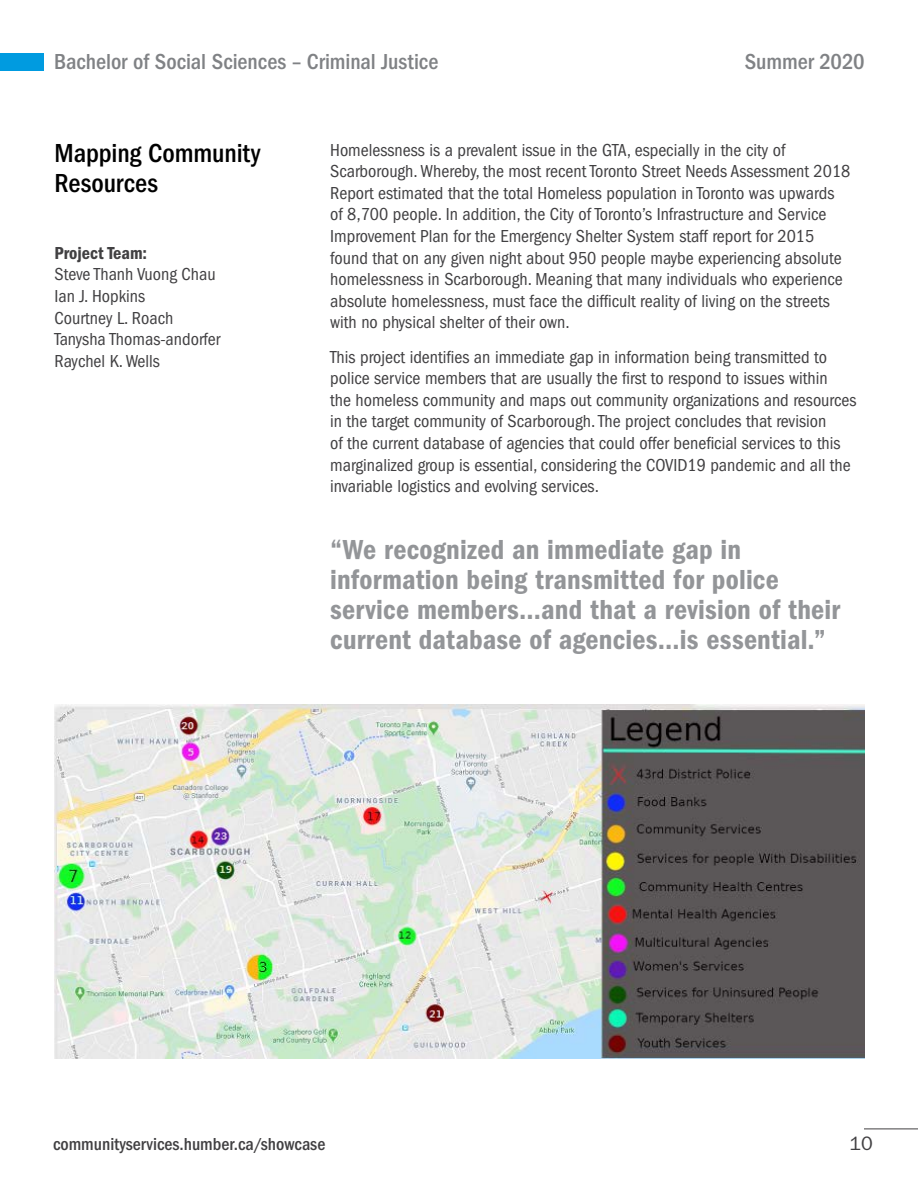
<style>
.page{position:relative;width:918px;height:1188px;background:#fff}
.page>*{position:absolute;margin:0;border:0;box-sizing:border-box;transform-origin:0 0}
.Quote_-_h1{font:28.5px/30px "ITC Franklin Gothic Std Dm Cd";letter-spacing:.005em;color:#939598}
.Big_copy_headings{font:500 condensed 27px/30px "ITC Franklin Gothic Std";letter-spacing:-.005em;color:#000}
.Grey_header_-_h2{font:500 condensed 22.5px "ITC Franklin Gothic Std";color:#808285}
.t1{font:19.5px "ITC Franklin Gothic Std";color:#414042}
.Body_copy_-_p{font:condensed 18px/21.6px "ITC Franklin Gothic Std";color:#414042}
.t2{font:500 condensed 18px "ITC Franklin Gothic Std";color:#414042}
.s1{font-family:"ITC Franklin Gothic Std Dm Cd";font-stretch:normal}
</style>
<div class="page">
<hr style="left:864px;top:1129px;width:54px;height:1px;background:#414042">
<img style="left:54px;top:704px;width:811px;height:354px">
<div style="left:0;top:53px;width:44px;height:18px;background:#009be0"></div>
<p class="Grey_header_-_h2" style="left:54px;top:49px;width:386px">Bachelor of Social Sciences – Criminal Justice</p>
<p class="Grey_header_-_h2" style="left:745px;top:49px;width:121px">Summer 2020</p>
<p class="Big_copy_headings" style="left:55px;top:138px;width:207px">Mapping Community<br>Resources</p>
<p class="Body_copy_-_p" style="left:55px;top:242px;width:167px"><span class="s1">Project Team:<br></span>Steve Thanh Vuong Chau<br>Ian J. Hopkins<br>Courtney L. Roach<br>Tanysha Thomas-andorfer<br>Raychel K. Wells</p>
<p class="Body_copy_-_p" style="left:330px;top:139px;width:522px">Homelessness is a prevalent issue in the GTA, especially in the city of Scarborough. Whereby, the most recent Toronto Street Needs Assessment 2018<br>Report estimated that the total Homeless population in Toronto was upwards of 8,700 people. In addition, the City of Toronto’s Infrastructure and Service Improvement Plan for the Emergency Shelter System staff report for 2015 found that on any given night about 950 people maybe experiencing absolute homelessness in Scarborough. Meaning that many individuals who experience absolute homelessness, must face the difficult reality of living on the streets with no physical shelter of their own.</p>
<p class="Body_copy_-_p" style="left:330px;top:346px;width:528px">This project identifies an immediate gap in information being transmitted to police service members that are usually the first to respond to issues within<br>the homeless community and maps out community organizations and resources in the target community of Scarborough. The project concludes that revision<br>of the current database of agencies that could offer beneficial services to this marginalized group is essential, considering the COVID19 pandemic and all the invariable logistics and evolving services.</p>
<p class="Quote_-_h1" style="left:330px;top:534px;width:511px">“We recognized an immediate gap in information being transmitted for police service members…and that a revision of their current database of agencies…is essential.”</p>
<p class="t2" style="left:53px;top:1133px;width:274px">communityservices.humber.ca/showcase</p>
<p class="t1" style="left:850px;top:1132px;width:25px">10</p>
</div>
